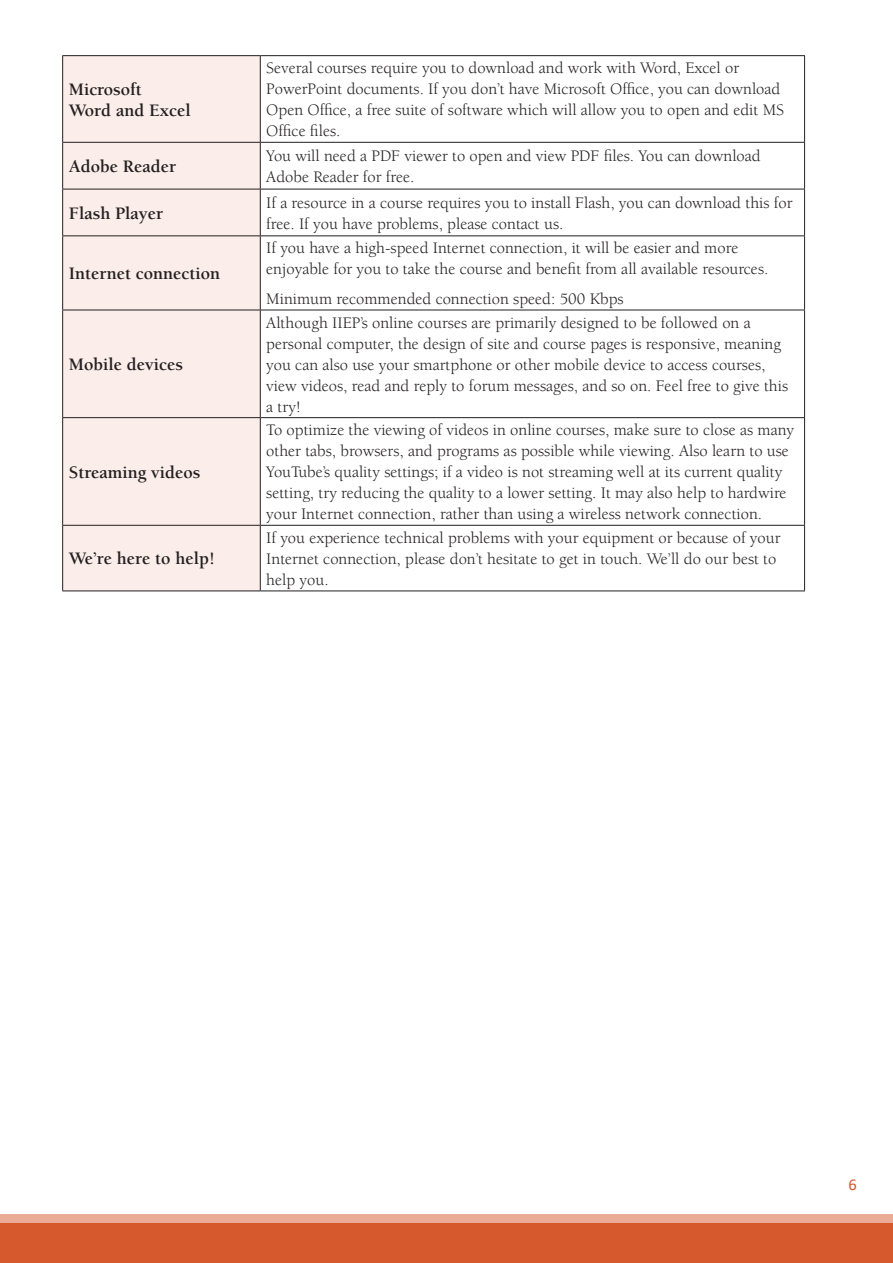
<style>
.page{position:relative;width:893px;height:1263px;background:#fff}
.page>*{position:absolute;margin:0;border:0;box-sizing:border-box;transform-origin:0 0}
.Title_1{font:700 18px "Berkeley Std";color:#231f20}
.Title_1-2{font:16.5px/21px "Berkeley Std";color:#231f20}
.t1{font:16.5px "Calibri";color:#d6592d}
</style>
<div class="page">
<div style="left:63px;top:56px;width:197px;height:534px;background:#fbeeea"></div>
<hr style="left:62px;top:55px;width:198px;height:1px;background:#231f20">
<hr style="left:62px;top:56px;width:1px;height:86px;background:#231f20">
<hr style="left:260px;top:55px;width:545px;height:1px;background:#231f20">
<hr style="left:260px;top:56px;width:1px;height:86px;background:#231f20">
<hr style="left:804px;top:56px;width:1px;height:86px;background:#231f20">
<hr style="left:62px;top:142px;width:198px;height:1px;background:#231f20">
<hr style="left:62px;top:143px;width:1px;height:46px;background:#231f20">
<hr style="left:260px;top:142px;width:545px;height:1px;background:#231f20">
<hr style="left:260px;top:143px;width:1px;height:46px;background:#231f20">
<hr style="left:804px;top:143px;width:1px;height:46px;background:#231f20">
<hr style="left:62px;top:189px;width:198px;height:1px;background:#231f20">
<hr style="left:62px;top:189px;width:1px;height:46px;background:#231f20">
<hr style="left:260px;top:189px;width:545px;height:1px;background:#231f20">
<hr style="left:260px;top:189px;width:1px;height:46px;background:#231f20">
<hr style="left:804px;top:189px;width:1px;height:46px;background:#231f20">
<hr style="left:62px;top:235px;width:198px;height:1px;background:#231f20">
<hr style="left:62px;top:236px;width:1px;height:74px;background:#231f20">
<hr style="left:260px;top:235px;width:545px;height:1px;background:#231f20">
<hr style="left:260px;top:236px;width:1px;height:74px;background:#231f20">
<hr style="left:804px;top:236px;width:1px;height:74px;background:#231f20">
<hr style="left:62px;top:310px;width:198px;height:1px;background:#231f20">
<hr style="left:62px;top:310px;width:1px;height:107px;background:#231f20">
<hr style="left:260px;top:310px;width:545px;height:1px;background:#231f20">
<hr style="left:260px;top:310px;width:1px;height:107px;background:#231f20">
<hr style="left:804px;top:310px;width:1px;height:107px;background:#231f20">
<hr style="left:62px;top:417px;width:198px;height:1px;background:#231f20">
<hr style="left:62px;top:418px;width:1px;height:107px;background:#231f20">
<hr style="left:260px;top:417px;width:545px;height:1px;background:#231f20">
<hr style="left:260px;top:418px;width:1px;height:107px;background:#231f20">
<hr style="left:804px;top:418px;width:1px;height:107px;background:#231f20">
<hr style="left:62px;top:525px;width:198px;height:1px;background:#231f20">
<hr style="left:62px;top:526px;width:1px;height:64px;background:#231f20">
<hr style="left:260px;top:525px;width:545px;height:1px;background:#231f20">
<hr style="left:260px;top:526px;width:1px;height:64px;background:#231f20">
<hr style="left:804px;top:526px;width:1px;height:64px;background:#231f20">
<hr style="left:62px;top:590px;width:198px;height:1px;background:#231f20">
<hr style="left:260px;top:590px;width:545px;height:1px;background:#231f20">
<svg style="left:0;top:1214px;width:893px;height:49px;fill:#d6592d"></svg>
<p class="Title_1" style="left:69px;top:80px;width:75px">Microsoft</p>
<p class="Title_1" style="left:69px;top:101px;width:124px">Word and Excel</p>
<p class="Title_1-2" style="left:266px;top:58px;width:519px">Several courses require you to download and work with Word, Excel or PowerPoint documents. If you don’t have Microsoft Office, you can download Open Office, a free suite of software which will allow you to open and edit MS Office files.</p>
<p class="Title_1" style="left:69px;top:157px;width:109px">Adobe Reader</p>
<p class="Title_1-2" style="left:266px;top:146px;width:496px">You will need a PDF viewer to open and view PDF files. You can download<br>Adobe Reader for free.</p>
<p class="Title_1" style="left:69px;top:204px;width:96px">Flash Player</p>
<p class="Title_1-2" style="left:266px;top:192px;width:528px">If a resource in a course requires you to install Flash, you can download this for free. If you have problems, please contact us.</p>
<p class="Title_1" style="left:69px;top:264px;width:153px">Internet connection</p>
<p class="Title_1-2" style="left:266px;top:238px;width:504px">If you have a high-speed Internet connection, it will be easier and more enjoyable for you to take the course and benefit from all available resources.</p>
<p class="Title_1-2" style="left:266px;top:289px;width:359px">Minimum recommended connection speed: 500 Kbps</p>
<p class="Title_1" style="left:69px;top:355px;width:116px">Mobile devices</p>
<p class="Title_1" style="left:69px;top:463px;width:133px">Streaming videos</p>
<p class="Title_1" style="left:69px;top:549px;width:148px">We’re here to help!</p>
<p class="Title_1-2" style="left:266px;top:312px;width:523px">Although IIEP’s online courses are primarily designed to be followed on a personal computer, the design of site and course pages is responsive, meaning you can also use your smartphone or other mobile device to access courses, view videos, read and reply to forum messages, and so on. Feel free to give this a try!</p>
<p class="Title_1-2" style="left:266px;top:420px;width:529px">To optimize the viewing of videos in online courses, make sure to close as many other tabs, browsers, and programs as possible while viewing. Also learn to use YouTube’s quality settings; if a video is not streaming well at its current quality setting, try reducing the quality to a lower setting. It may also help to hardwire your Internet connection, rather than using a wireless network connection.</p>
<p class="Title_1-2" style="left:266px;top:527px;width:516px">If you experience technical problems with your equipment or because of your<br>Internet connection, please don’t hesitate to get in touch. We’ll do our best to help you.</p>
<p class="t1" style="left:848px;top:1173px;width:10px">6</p>
</div>
